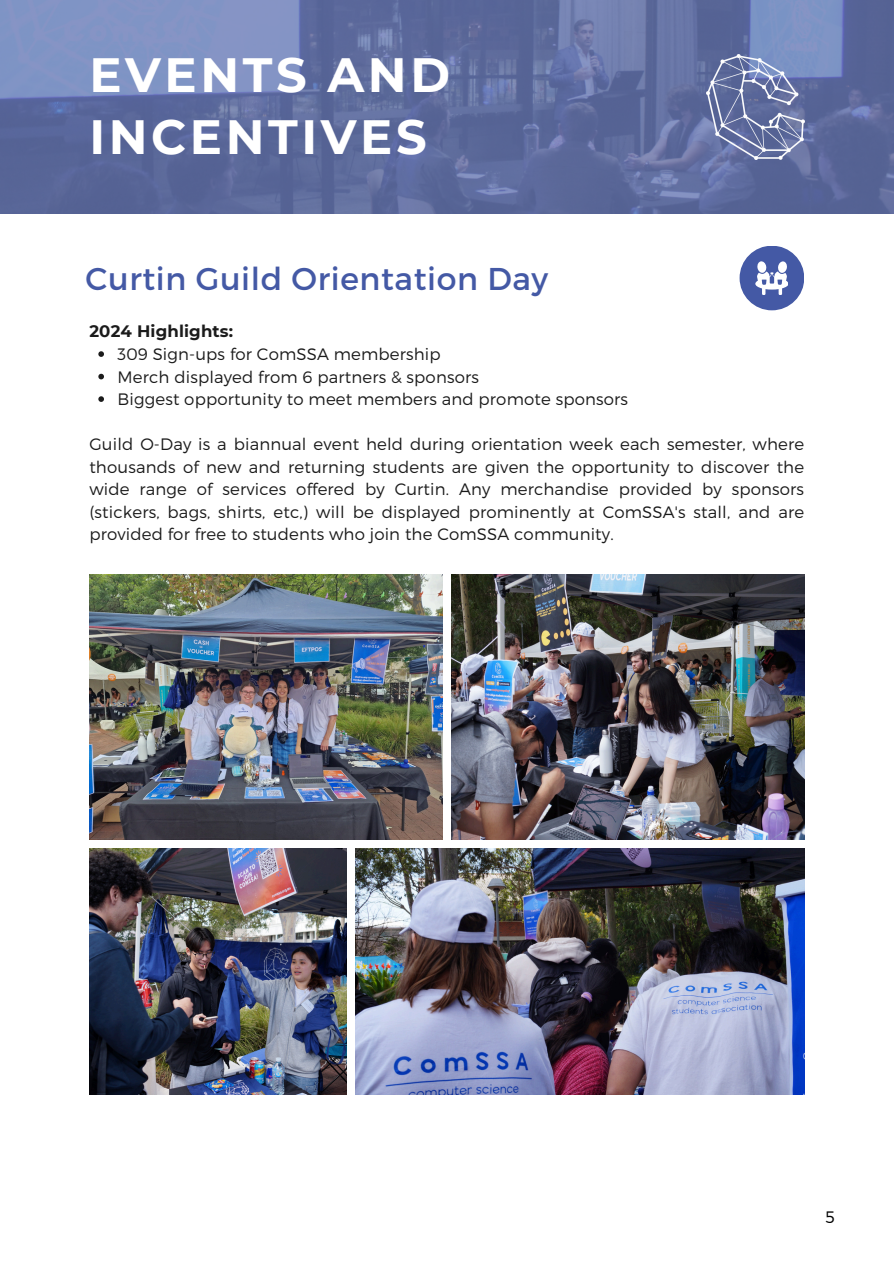
<style>
.page{position:relative;width:894px;height:1264px;background:#fff}
.page>*{position:absolute;margin:0;border:0;box-sizing:border-box;transform-origin:0 0}
.t1{font:700 48px/61.8px "Montserrat";letter-spacing:.075em;color:#fff}
.t2{font:31.5px "Montserrat";letter-spacing:.02em;color:#4459a5}
.t3{font:300 16.5px/22.5px "Montserrat";letter-spacing:.01em;color:#1b1b1b;text-align:justify}
.t4{font:700 16.5px "Montserrat";letter-spacing:.01em;color:#1b1b1b}
.t5{font:300 16.5px "Montserrat";color:#000}
</style>
<div class="page">
<img style="left:0;top:0;width:893px;height:214px">
<img style="left:706px;top:54px;width:98px;height:106px">
<div style="left:739px;top:246px;width:65px;height:64px;background:#4459a5;border-radius:50%"></div>
<svg style="left:755px;top:261px;width:32px;height:34px"></svg>
<img style="left:89px;top:574px;width:354px;height:265px">
<img style="left:355px;top:849px;width:449px;height:245px">
<img style="left:89px;top:849px;width:257px;height:245px">
<img style="left:451px;top:574px;width:352px;height:265px">
<svg style="left:98px;top:351px;width:6px;height:6px"></svg>
<svg style="left:98px;top:374px;width:6px;height:5px"></svg>
<svg style="left:98px;top:396px;width:6px;height:6px"></svg>
<h3 class="t1" style="left:89px;top:44px;width:362px">EVENTS AND<br>INCENTIVES</h3>
<p class="t2" style="left:85px;top:258px;width:464px">Curtin Guild Orientation Day</p>
<p class="t4" style="left:89px;top:320px;width:145px">2024 Highlights:</p>
<h1 class="t3" style="left:117px;top:342px;width:324px">309 Sign-ups for ComSSA membership</h1>
<p class="t3" style="left:117px;top:365px;width:363px">Merch displayed from 6 partners &amp; sponsors</p>
<p class="t3" style="left:117px;top:387px;width:512px">Biggest opportunity to meet members and promote sponsors</p>
<h2 class="t3" style="left:89px;top:432px;width:716px">Guild O-Day is a biannual event held during orientation week each semester, where thousands of new and returning students are given the opportunity to discover the wide range of services offered by Curtin. Any merchandise provided by sponsors (stickers, bags, shirts, etc,) will be displayed prominently at ComSSA's stall, and are provided for free to students who join the ComSSA community.</h2>
<p class="t5" style="left:825px;top:1206px;width:11px">5</p>
</div>
